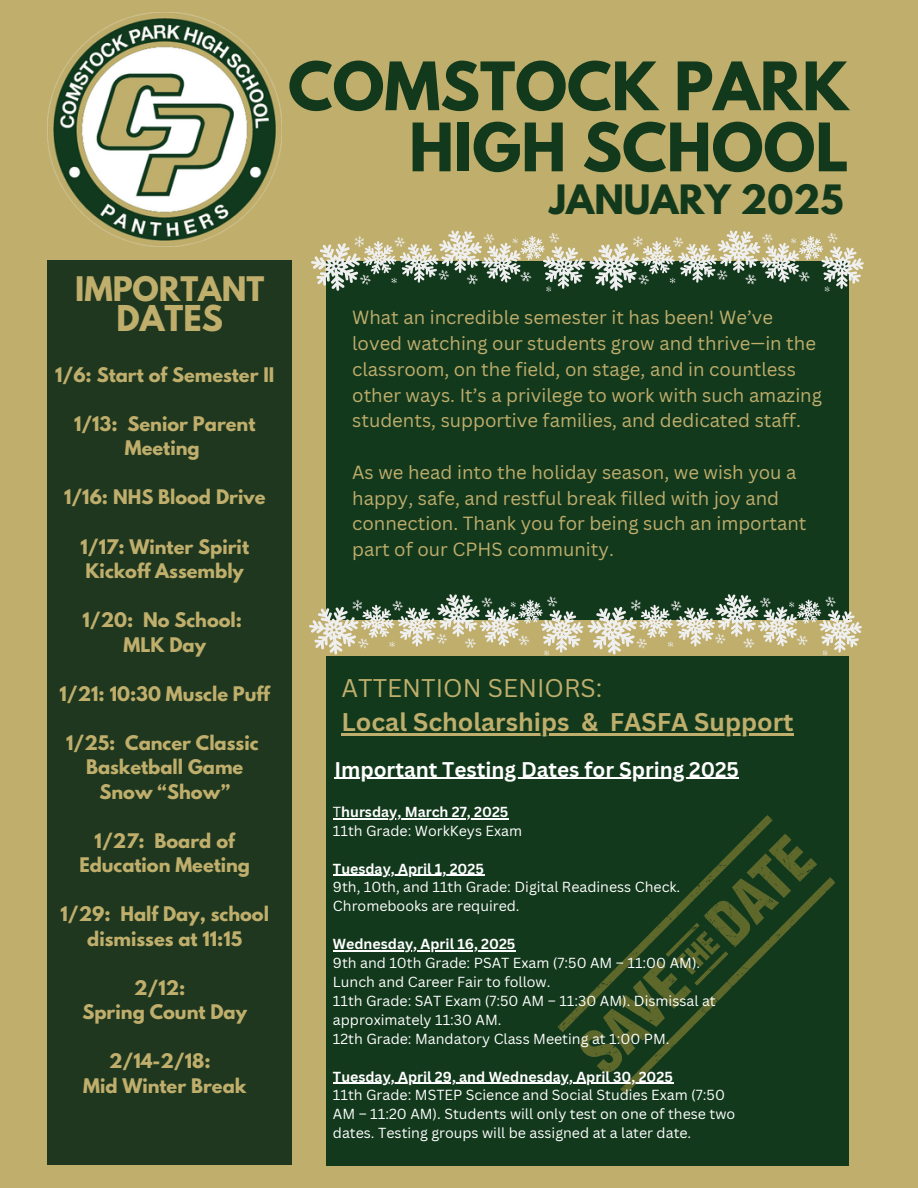
<style>
.page{position:relative;width:918px;height:1188px;background:#bfae6c}
.page>*{position:absolute;margin:0;border:0;box-sizing:border-box;transform-origin:0 0}
.t1{font:700 59.1px/61.1px "League Spartan";color:#13391d;text-align:right}
.t2{font:700 35.85px "League Spartan";color:#13391d}
.t3{font:700 31.5px "League Spartan";color:#bfae6c}
.t4{font:700 30px "League Spartan";color:#bfae6c}
.t5{font:700 24.9px "Canva Sans";color:#bfae6c}
.t6{font:24.9px "Canva Sans";color:#bfae6c}
.t7{font:700 20.7px "Canva Sans";color:#fff}
.t8{font:18.6px/25.8px "Canva Sans";color:#bfae6c}
.t9{font:700 17.85px/24.5px "League Spartan";color:#bfae6c;text-align:center}
.t10{font:14.25px/18.9px "Canva Sans";color:#fff}
.t11{font:700 14.25px "Canva Sans";color:#fff}
.s1{font-weight:400}
</style>
<div class="page">
<img style="left:48px;top:13px;width:234px;height:234px">
<div style="left:48px;top:260px;width:244px;height:905px;background:#1f371e"></div>
<div style="left:326px;top:656px;width:523px;height:509px;background:#13391d"></div>
<div style="left:326px;top:261px;width:523px;height:359px;background:#13391d"></div>
<svg style="left:309px;top:594px;width:553px;height:62px"></svg>
<svg style="left:311px;top:230px;width:553px;height:62px"></svg>
<svg style="left:620px;top:877px;width:215px;height:217px"></svg>
<svg style="left:558px;top:815px;width:215px;height:217px"></svg>
<svg style="left:576px;top:827px;width:245px;height:252px"></svg>
<hr style="left:342px;top:733px;width:228px;height:2px;background:#bfae6c">
<svg style="left:570px;top:733px;width:40px;height:2px"></svg>
<hr style="left:610px;top:733px;width:184px;height:2px;background:#bfae6c">
<hr style="left:334px;top:778px;width:405px;height:1px;background:#fff">
<hr style="left:341px;top:818px;width:168px;height:1px;background:#fff">
<hr style="left:333px;top:875px;width:151px;height:1px;background:#fff">
<hr style="left:333px;top:950px;width:183px;height:2px;background:#fff">
<hr style="left:333px;top:1083px;width:340px;height:1px;background:#fff">
<p class="t1" style="left:288px;top:63px;width:562px">COMSTOCK PARK<br>HIGH SCHOOL</p>
<p class="t2" style="left:549px;top:182px;width:295px">JANUARY 2025</p>
<p class="t4" style="left:75px;top:274px;width:191px">IMPORTANT</p>
<p class="t3" style="left:117px;top:303px;width:108px">DATES</p>
<h3 class="t9" style="left:55px;top:365px;width:221px">1/6: Start of Semester II</h3>
<p class="t9" style="left:74px;top:414px;width:183px">1/13: Senior Parent<br>Meeting</p>
<p class="t9" style="left:64px;top:487px;width:203px">1/16: NHS Blood Drive</p>
<h6 class="t9" style="left:80px;top:536px;width:170px;text-align:left">1/17: Winter Spirit<br>Kickoff Assembly</h6>
<h6 class="t9" style="left:83px;top:610px;width:161px">1/20: No School:<br>MLK Day</h6>
<h6 class="t9" style="left:60px;top:684px;width:212px">1/21: 10:30 Muscle Puff</h6>
<h6 class="t9" style="left:66px;top:733px;width:194px">1/25: Cancer Classic<br>Basketball Game<br>Snow “Show”</h6>
<h6 class="t9" style="left:79px;top:831px;width:172px">1/27: Board of<br>Education Meeting</h6>
<h6 class="t9" style="left:61px;top:904px;width:210px">1/29: Half Day, school dismisses at 11:15</h6>
<h6 class="t9" style="left:83px;top:978px;width:166px">2/12:<br>Spring Count Day</h6>
<h6 class="t9" style="left:83px;top:1051px;width:165px">2/14-2/18:<br>Mid Winter Break</h6>
<h1 class="t8" style="left:352px;top:304px;width:471px">What an incredible semester it has been! We’ve loved watching our students grow and thrive—in the classroom, on the field, on stage, and in countless other ways. It’s a privilege to work with such amazing students, supportive families, and dedicated staff.</h1>
<h2 class="t8" style="left:352px;top:459px;width:456px">As we head into the holiday season, we wish you a happy, safe, and restful break filled with joy and connection. Thank you for being such an important part of our CPHS community.</h2>
<h6 class="t6" style="left:342px;top:670px;width:262px">ATTENTION SENIORS:</h6>
<h6 class="t5" style="left:342px;top:705px;width:258px">Local Scholarships &amp;</h6>
<h6 class="t5" style="left:610px;top:705px;width:186px">FASFA Support</h6>
<p class="t7" style="left:334px;top:754px;width:406px">Important Testing Dates for Spring 2025</p>
<p class="t11" style="left:333px;top:802px;width:177px"><span class="s1">T</span>hursday, March 27, 2025</p>
<h4 class="t10" style="left:333px;top:821px;width:191px">11th Grade: WorkKeys Exam</h4>
<h5 class="t11" style="left:333px;top:858px;width:152px">Tuesday, April 1, 2025</h5>
<p class="t10" style="left:333px;top:877px;width:349px">9th, 10th, and 11th Grade: Digital Readiness Check.<br>Chromebooks are required.</p>
<p class="t11" style="left:333px;top:934px;width:184px">Wednesday, April 16, 2025</p>
<p class="t10" style="left:333px;top:953px;width:369px">9th and 10th Grade: PSAT Exam (7:50 AM – 11:00 AM).<br>Lunch and Career Fair to follow.</p>
<p class="t10" style="left:333px;top:991px;width:384px">11th Grade: SAT Exam (7:50 AM – 11:30 AM). Dismissal at approximately 11:30 AM.</p>
<p class="t10" style="left:333px;top:1029px;width:338px">12th Grade: Mandatory Class Meeting at 1:00 PM.</p>
<p class="t11" style="left:333px;top:1066px;width:341px">Tuesday, April 29, and Wednesday, April 30, 2025</p>
<p class="t10" style="left:333px;top:1085px;width:404px">11th Grade: MSTEP Science and Social Studies Exam (7:50<br>AM – 11:20 AM). Students will only test on one of these two dates. Testing groups will be assigned at a later date.</p>
</div>
